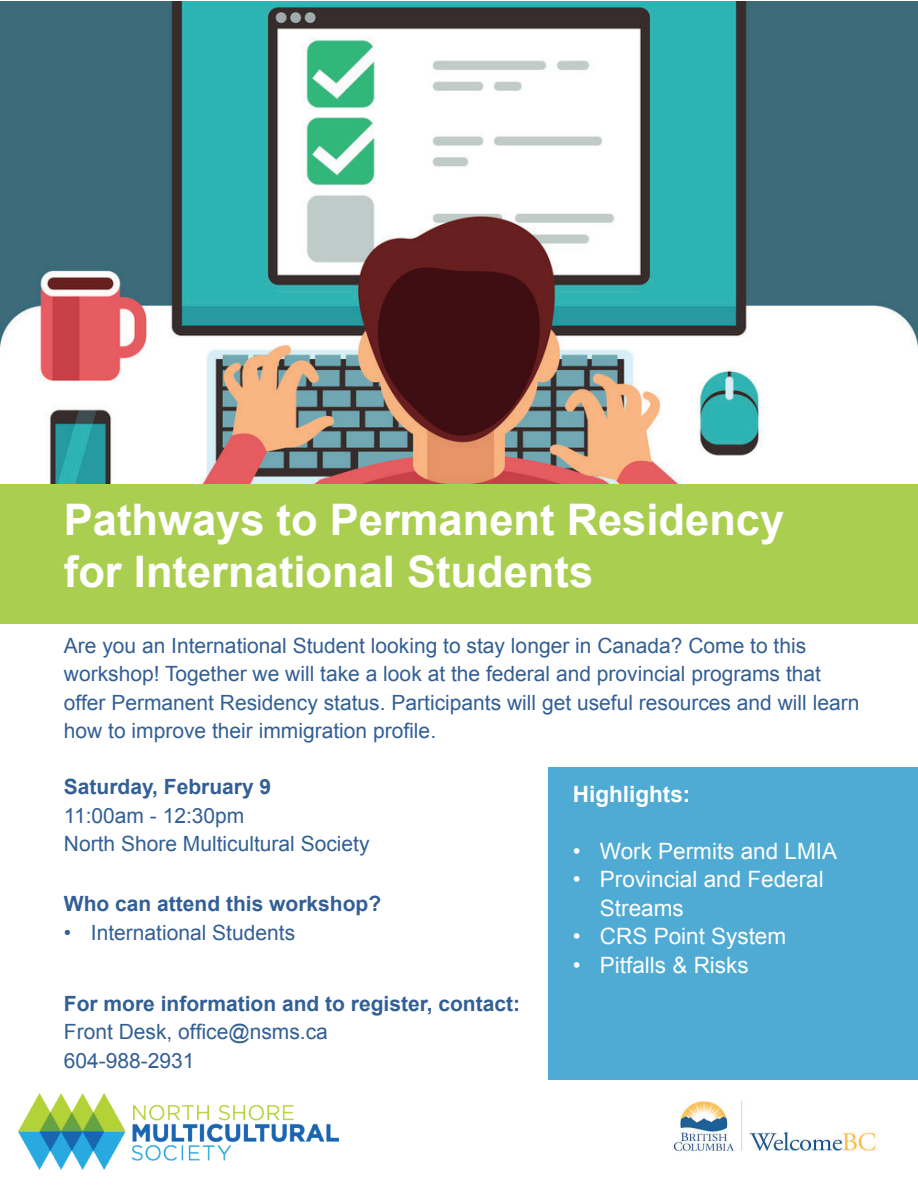
<style>
.page{position:relative;width:918px;height:1188px;background:#fff}
.page>*{position:absolute;margin:0;border:0;box-sizing:border-box;transform-origin:0 0}
.t1{font:700 43.5px/52.2px "Arial";color:#fff}
.t2{font:22.5px/28.5px "Arial";color:#fff}
.t3{font:700 22.5px "Arial";color:#fff}
.t4{font:21px/28.5px "Arial";color:#325f95}
.t5{font:700 21px "Arial";color:#325f95}
</style>
<div class="page">
<div style="left:549px;top:768px;width:369px;height:312px;background:#4fabd4"></div>
<img style="left:18px;top:1094px;width:320px;height:75px">
<img style="left:0;top:2px;width:918px;height:524px">
<div style="left:1px;top:484px;width:917px;height:140px;background:#aacf50"></div>
<img style="left:672px;top:1100px;width:206px;height:51px">
<h1 class="t1" style="left:64px;top:495px;width:722px">Pathways to Permanent Residency for International Students</h1>
<p class="t4" style="left:64px;top:631px;width:797px">Are you an International Student looking to stay longer in Canada? Come to this workshop! Together we will take a look at the federal and provincial programs that offer Permanent Residency status. Participants will get useful resources and will learn how to improve their immigration profile.</p>
<p class="t5" style="left:64px;top:773px;width:209px">Saturday, February 9</p>
<p class="t4" style="left:64px;top:801px;width:307px">11:00am - 12:30pm<br>North Shore Multicultural Society</p>
<p class="t3" style="left:573px;top:779px;width:119px">Highlights:</p>
<p class="t2" style="left:573px;top:837px;width:266px">• Work Permits and LMIA</p>
<p class="t2" style="left:600px;top:865px;width:225px;text-indent:-27px">• Provincial and Federal<br>Streams</p>
<p class="t2" style="left:573px;top:922px;width:215px">• CRS Point System</p>
<p class="t2" style="left:573px;top:951px;width:177px">• Pitfalls &amp; Risks</p>
<p class="t5" style="left:64px;top:890px;width:319px">Who can attend this workshop?</p>
<p class="t4" style="left:64px;top:918px;width:233px">• International Students</p>
<p class="t5" style="left:64px;top:989px;width:458px">For more information and to register, contact:</p>
<p class="t4" style="left:64px;top:1018px;width:266px">Front Desk, office@nsms.ca<br>604-988-2931</p>
</div>
